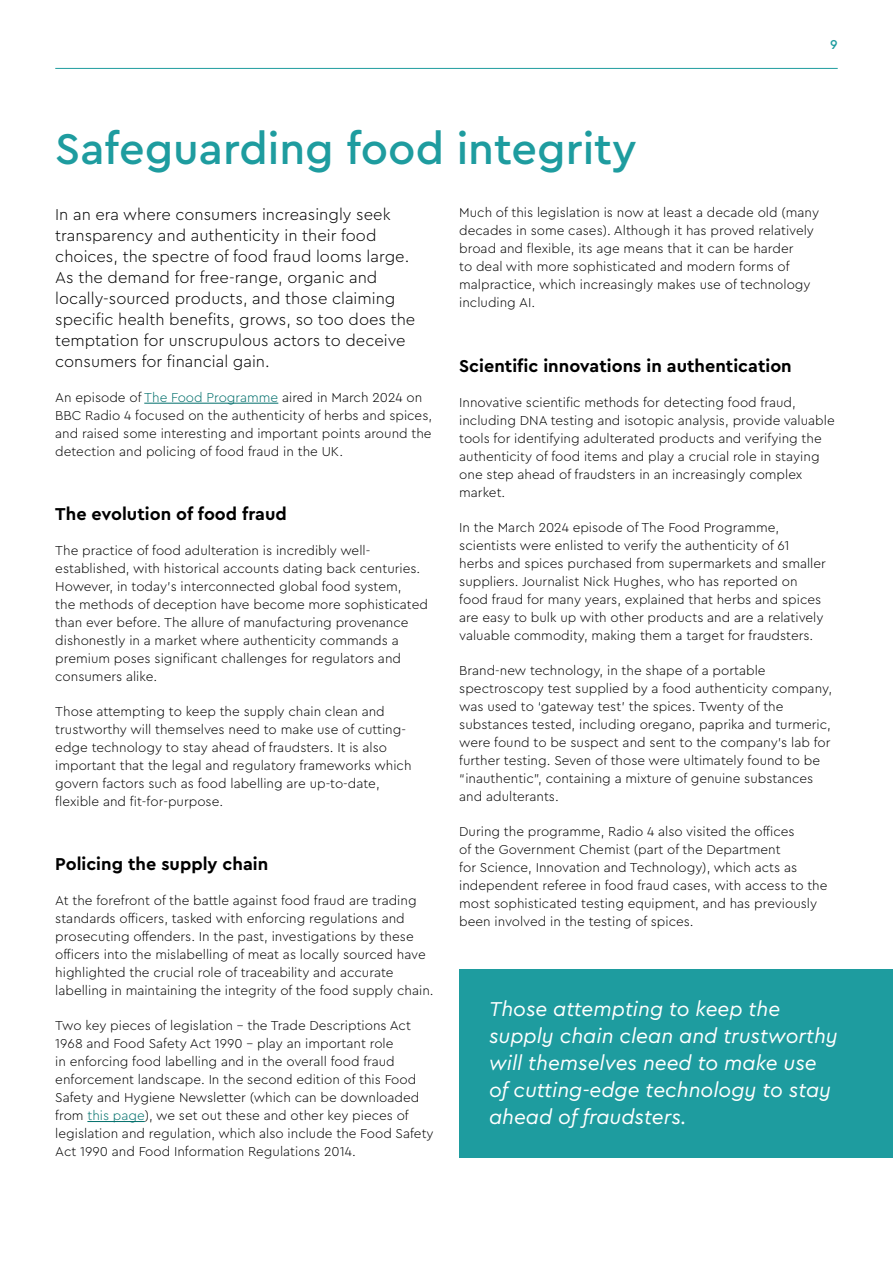
<style>
.page{position:relative;width:893px;height:1263px;background:#fff}
.page>*{position:absolute;margin:0;border:0;box-sizing:border-box;transform-origin:0 0}
.t1{font:500 45px "Cera Pro";color:#1e9c9f}
.t2{font:italic 21px/27px "Cera Pro";color:#fff}
.t3{font:700 18px "Cera Pro";color:#000}
.t4{font:300 16.5px/21px "Cera Pro";color:#000}
.t5{font:300 13.5px/18px "Cera Pro";color:#000}
.t6{font:500 13.5px "Cera Pro";color:#1e9c9f}
.s1{color:#006f6b}
</style>
<div class="page">
<hr style="left:144px;top:403px;width:134px;height:1px;background:#006f6b">
<hr style="left:87px;top:1121px;width:58px;height:1px;background:#006f6b">
<hr style="left:55px;top:68px;width:783px;height:1px;background:#1e9c9f">
<div style="left:459px;top:969px;width:434px;height:189px;background:#1e9c9f"></div>
<h1 class="t1" style="left:55px;top:119px;width:583px">Safeguarding food integrity</h1>
<p class="t6" style="left:830px;top:36px;width:9px">9</p>
<p class="t4" style="left:55px;top:203px;width:362px">In an era where consumers increasingly seek transparency and authenticity in their food choices, the spectre of food fraud looms large.<br>As the demand for free-range, organic and locally-sourced products, and those claiming specific health benefits, grows, so too does the temptation for unscrupulous actors to deceive consumers for financial gain.</p>
<p class="t5" style="left:55px;top:388px;width:378px">An episode of <span class="s1">The Food Programme</span> aired in March 2024 on BBC Radio 4 focused on the authenticity of herbs and spices, and raised some interesting and important points around the detection and policing of food fraud in the UK.</p>
<h3 class="t3" style="left:55px;top:502px;width:233px">The evolution of food fraud</h3>
<p class="t5" style="left:55px;top:541px;width:374px">The practice of food adulteration is incredibly well&shy;established, with historical accounts dating back centuries.<br>However, in today’s interconnected global food system,<br>the methods of deception have become more sophisticated than ever before. The allure of manufacturing provenance dishonestly in a market where authenticity commands a premium poses significant challenges for regulators and consumers alike.</p>
<p class="t5" style="left:55px;top:702px;width:358px">Those attempting to keep the supply chain clean and trustworthy will themselves need to make use of cutting&shy;edge technology to stay ahead of fraudsters. It is also important that the legal and regulatory frameworks which govern factors such as food labelling are up-to-date, flexible and fit-for-purpose.</p>
<h3 class="t3" style="left:55px;top:852px;width:214px">Policing the supply chain</h3>
<p class="t5" style="left:55px;top:891px;width:380px">At the forefront of the battle against food fraud are trading standards officers, tasked with enforcing regulations and prosecuting offenders. In the past, investigations by these officers into the mislabelling of meat as locally sourced have highlighted the crucial role of traceability and accurate labelling in maintaining the integrity of the food supply chain.</p>
<p class="t5" style="left:55px;top:1016px;width:380px">Two key pieces of legislation – the Trade Descriptions Act 1968 and Food Safety Act 1990 – play an important role<br>in enforcing food labelling and in the overall food fraud enforcement landscape. In the second edition of this Food Safety and Hygiene Newsletter (which can be downloaded from <span class="s1">this page</span>), we set out these and other key pieces of legislation and regulation, which also include the Food Safety Act 1990 and Food Information Regulations 2014.</p>
<p class="t5" style="left:459px;top:203px;width:361px">Much of this legislation is now at least a decade old (many decades in some cases). Although it has proved relatively broad and flexible, its age means that it can be harder<br>to deal with more sophisticated and modern forms of malpractice, which increasingly makes use of technology including AI.</p>
<h3 class="t3" style="left:459px;top:353px;width:334px">Scientific innovations in authentication</h3>
<p class="t5" style="left:459px;top:392px;width:377px">Innovative scientific methods for detecting food fraud, including DNA testing and isotopic analysis, provide valuable tools for identifying adulterated products and verifying the authenticity of food items and play a crucial role in staying one step ahead of fraudsters in an increasingly complex market.</p>
<p class="t5" style="left:459px;top:517px;width:368px">In the March 2024 episode of The Food Programme, scientists were enlisted to verify the authenticity of 61 herbs and spices purchased from supermarkets and smaller suppliers. Journalist Nick Hughes, who has reported on food fraud for many years, explained that herbs and spices are easy to bulk up with other products and are a relatively valuable commodity, making them a target for fraudsters.</p>
<p class="t5" style="left:459px;top:660px;width:374px">Brand-new technology, in the shape of a portable spectroscopy test supplied by a food authenticity company, was used to ‘gateway test’ the spices. Twenty of the substances tested, including oregano, paprika and turmeric, were found to be suspect and sent to the company’s lab for further testing. Seven of those were ultimately found to be “inauthentic”, containing a mixture of genuine substances and adulterants.</p>
<p class="t5" style="left:459px;top:821px;width:370px">During the programme, Radio 4 also visited the offices<br>of the Government Chemist (part of the Department<br>for Science, Innovation and Technology), which acts as independent referee in food fraud cases, with access to the most sophisticated testing equipment, and has previously been involved in the testing of spices.</p>
<h2 class="t2" style="left:489px;top:995px;width:350px">Those attempting to keep the supply chain clean and trustworthy will themselves need to make use of cutting-edge technology to stay ahead of fraudsters.</h2>
</div>
